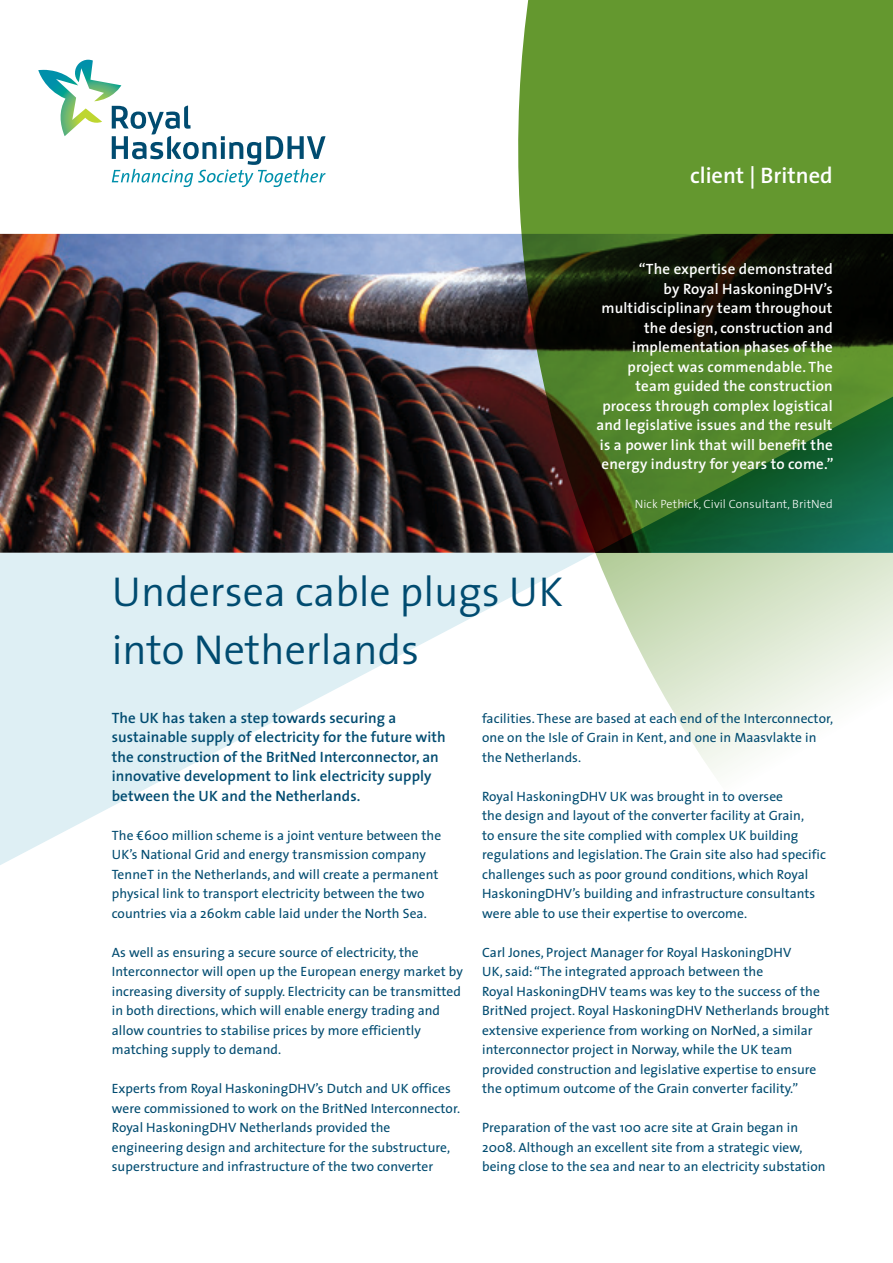
<style>
.page{position:relative;width:893px;height:1263px;background:#fff}
.page>*{position:absolute;margin:0;border:0;box-sizing:border-box;transform-origin:0 0}
.Insert_sheet_Main_He{font:300 42px "The Sans";color:#004b70}
.Insert_sheet_Sector{font:600 22.5px "The Sans";color:#fff}
.Insert_Sheet_Case_st{font:600 15px/19.5px "The Sans";letter-spacing:.01em;color:#fff;text-align:right}
.Insert_sheet_intro{font:600 15px/19.5px "The Sans";letter-spacing:.005em;color:#004b70}
.Insert_sheet_Body_Te{font:13.5px/19.5px "The Sans";letter-spacing:.005em;color:#004b70}
.Insert_sheet_Case_st{font:300 12px "The Sans";letter-spacing:.01em;color:#fff}
</style>
<div class="page">
<img style="left:0;top:234px;width:517px;height:319px">
<svg style="left:0;top:553px;width:594px;height:312px;fill:#deeff4"></svg>
<svg style="left:595px;top:553px;width:298px;height:221px"></svg>
<svg style="left:517px;top:0;width:376px;height:553px;background:#436b27"></svg>
<svg style="left:38px;top:60px;width:288px;height:127px"></svg>
<p class="Insert_sheet_Sector" style="left:690px;top:161px;width:144px">client | Britned</p>
<p class="Insert_sheet_Main_He" style="left:112px;top:564px;width:453px">Undersea cable plugs UK</p>
<p class="Insert_sheet_Main_He" style="left:112px;top:623px;width:309px">into Netherlands</p>
<p class="Insert_Sheet_Case_st" style="left:596px;top:259px;width:239px">“The expertise demonstrated<br>by Royal HaskoningDHV’s multidisciplinary team throughout the design, construction and implementation phases of the project was commendable. The team guided the construction process through complex logistical and legislative issues and the result is a power link that will benefit the energy industry for years to come.”</p>
<p class="Insert_sheet_Case_st" style="left:635px;top:496px;width:199px">Nick Pethick, Civil Consultant, BritNed</p>
<p class="Insert_sheet_intro" style="left:112px;top:708px;width:335px">The UK has taken a step towards securing a sustainable supply of electricity for the future with the construction of the BritNed Interconnector, an innovative development to link electricity supply between the UK and the Netherlands.</p>
<p class="Insert_sheet_Body_Te" style="left:112px;top:825px;width:331px">The €600 million scheme is a joint venture between the UK’s National Grid and energy transmission company TenneT in the Netherlands, and will create a permanent physical link to transport electricity between the two countries via a 260km cable laid under the North Sea.</p>
<p class="Insert_sheet_Body_Te" style="left:112px;top:942px;width:353px">As well as ensuring a secure source of electricity, the Interconnector will open up the European energy market by increasing diversity of supply. Electricity can be transmitted in both directions, which will enable energy trading and allow countries to stabilise prices by more efficiently matching supply to demand.</p>
<p class="Insert_sheet_Body_Te" style="left:112px;top:1079px;width:350px">Experts from Royal HaskoningDHV’s Dutch and UK offices were commissioned to work on the BritNed Interconnector.<br>Royal HaskoningDHV Netherlands provided the engineering design and architecture for the substructure, superstructure and infrastructure of the two converter</p>
<p class="Insert_sheet_Body_Te" style="left:482px;top:708px;width:353px">facilities. These are based at each end of the Interconnector, one on the Isle of Grain in Kent, and one in Maasvlakte in the Netherlands.</p>
<p class="Insert_sheet_Body_Te" style="left:482px;top:786px;width:345px">Royal HaskoningDHV UK was brought in to oversee<br>the design and layout of the converter facility at Grain,<br>to ensure the site complied with complex UK building regulations and legislation. The Grain site also had specific challenges such as poor ground conditions, which Royal HaskoningDHV’s building and infrastructure consultants were able to use their expertise to overcome.</p>
<p class="Insert_sheet_Body_Te" style="left:482px;top:942px;width:349px">Carl Jones, Project Manager for Royal HaskoningDHV<br>UK, said: “The integrated approach between the<br>Royal HaskoningDHV teams was key to the success of the BritNed project. Royal HaskoningDHV Netherlands brought extensive experience from working on NorNed, a similar interconnector project in Norway, while the UK team provided construction and legislative expertise to ensure the optimum outcome of the Grain converter facility.”</p>
<p class="Insert_sheet_Body_Te" style="left:482px;top:1118px;width:345px">Preparation of the vast 100 acre site at Grain began in<br>2008. Although an excellent site from a strategic view, being close to the sea and near to an electricity substation</p>
</div>
